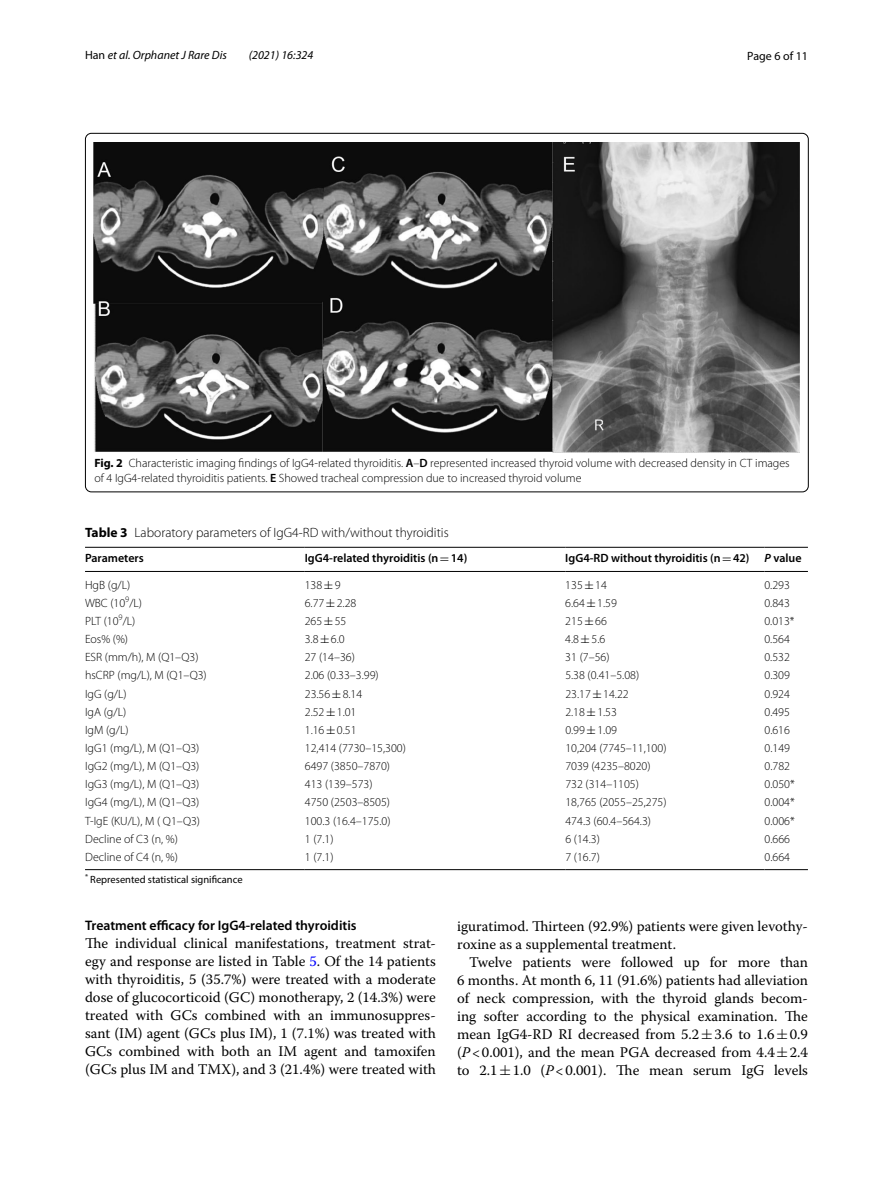
<style>
.page{position:relative;width:893px;height:1187px;background:#fff}
.page>*{position:absolute;margin:0;border:0;box-sizing:border-box;transform-origin:0 0}
.t1{font:14.7px/18px "Warnock Pro";color:#000;text-align:justify}
.t2{font:600 13.8px "Myriad Pro";color:#000}
.t3{font:300 13.5px "Myriad Pro";color:#000}
.t4{font:300 12px/15px "Myriad Pro";color:#000}
.t5{font:600 12px "Myriad Pro";color:#000}
.t6{font:italic 12px "Myriad Pro";color:#000}
.t7{font:12px "Myriad Pro";color:#000}
.t8{font:10.5px "Myriad Pro";color:#000}
.s1{font-style:normal}
.s2{font-weight:700}
.s3{font-weight:600}
.s4{font-family:"MTSY";font-weight:400}
.s5{font-style:italic}
.s6{color:#00f}
.s7{font-family:"MTSY"}
</style>
<div class="page">
<img style="left:94px;top:142px;width:706px;height:310px">
<hr style="left:85px;top:547px;width:220px;height:1px;background:#000">
<hr style="left:85px;top:571px;width:220px;height:1px;background:#000">
<hr style="left:305px;top:547px;width:260px;height:1px;background:#000">
<hr style="left:305px;top:571px;width:260px;height:1px;background:#000">
<hr style="left:565px;top:547px;width:199px;height:1px;background:#000">
<hr style="left:565px;top:571px;width:199px;height:1px;background:#000">
<hr style="left:764px;top:547px;width:44px;height:1px;background:#000">
<hr style="left:764px;top:571px;width:44px;height:1px;background:#000">
<hr style="left:85px;top:869px;width:220px;height:1px;background:#000">
<hr style="left:305px;top:869px;width:260px;height:1px;background:#000">
<hr style="left:565px;top:869px;width:199px;height:1px;background:#000">
<hr style="left:764px;top:869px;width:44px;height:1px;background:#000">
<p class="t6" style="left:85px;top:48px;width:143px"><span class="s1">Han</span> et al. Orphanet J Rare Dis</p>
<p class="t6" style="left:249px;top:48px;width:66px">(2021) 16:324</p>
<p class="t7" style="left:747px;top:48px;width:62px">Page 6 of 11</p>
<p class="t4" style="left:94px;top:456px;width:697px"><span class="s2">Fig. 2</span> Characteristic imaging findings of IgG4-related thyroiditis. <span class="s3">A</span>–<span class="s3">D</span> represented increased thyroid volume with decreased density in CT images of 4 IgG4-related thyroiditis patients. <span class="s3">E</span> Showed tracheal compression due to increased thyroid volume</p>
<p class="t3" style="left:85px;top:525px;width:365px"><span class="s2">Table 3</span> Laboratory parameters of IgG4-RD with/without thyroiditis</p>
<p class="t5" style="left:85px;top:550px;width:60px">Parameters</p>
<p class="t5" style="left:305px;top:550px;width:164px">IgG4-related thyroiditis (n<span class="s4">=</span>14)</p>
<p class="t5" style="left:565px;top:550px;width:238px">IgG4-RD without thyroiditis (n<span class="s4">=</span>42) <span class="s5">P</span> value</p>
<p class="t4" style="left:85px;top:577px;width:47px">HgB (g/L)</p>
<p class="t4" style="left:305px;top:577px;width:37px">138<span class="s4">±</span>9</p>
<p class="t4" style="left:565px;top:577px;width:43px">135<span class="s4">±</span>14</p>
<p class="t4" style="left:764px;top:577px;width:27px">0.293</p>
<p class="t4" style="left:85px;top:595px;width:59px">WBC (10<sup>9</sup>/L)</p>
<p class="t4" style="left:305px;top:595px;width:53px">6.77<span class="s4">±</span>2.28</p>
<p class="t4" style="left:565px;top:595px;width:53px">6.64<span class="s4">±</span>1.59</p>
<p class="t4" style="left:764px;top:595px;width:27px">0.843</p>
<p class="t4" style="left:85px;top:613px;width:52px">PLT (10<sup>9</sup>/L)</p>
<p class="t4" style="left:305px;top:613px;width:43px">265<span class="s4">±</span>55</p>
<p class="t4" style="left:565px;top:613px;width:43px">215<span class="s4">±</span>66</p>
<p class="t4" style="left:764px;top:613px;width:32px">0.013*</p>
<p class="t4" style="left:85px;top:631px;width:45px">Eos% (%)</p>
<p class="t4" style="left:305px;top:631px;width:41px">3.8<span class="s4">±</span>6.0</p>
<p class="t4" style="left:565px;top:631px;width:41px">4.8<span class="s4">±</span>5.6</p>
<p class="t4" style="left:764px;top:631px;width:27px">0.564</p>
<p class="t4" style="left:85px;top:650px;width:115px">ESR (mm/h), M (Q1–Q3)</p>
<p class="t4" style="left:305px;top:650px;width:52px">27 (14–36)</p>
<p class="t4" style="left:565px;top:650px;width:46px">31 (7–56)</p>
<p class="t4" style="left:764px;top:650px;width:27px">0.532</p>
<p class="t4" style="left:85px;top:668px;width:123px">hsCRP (mg/L), M (Q1–Q3)</p>
<p class="t4" style="left:305px;top:668px;width:75px">2.06 (0.33–3.99)</p>
<p class="t4" style="left:565px;top:668px;width:75px">5.38 (0.41–5.08)</p>
<p class="t4" style="left:764px;top:668px;width:27px">0.309</p>
<p class="t4" style="left:85px;top:686px;width:43px">IgG (g/L)</p>
<p class="t4" style="left:305px;top:686px;width:59px">23.56<span class="s4">±</span>8.14</p>
<p class="t4" style="left:565px;top:686px;width:65px">23.17<span class="s4">±</span>14.22</p>
<p class="t4" style="left:764px;top:686px;width:27px">0.924</p>
<p class="t4" style="left:85px;top:704px;width:43px">IgA (g/L)</p>
<p class="t4" style="left:305px;top:704px;width:53px">2.52<span class="s4">±</span>1.01</p>
<p class="t4" style="left:565px;top:704px;width:53px">2.18<span class="s4">±</span>1.53</p>
<p class="t4" style="left:764px;top:704px;width:27px">0.495</p>
<p class="t4" style="left:85px;top:722px;width:45px">IgM (g/L)</p>
<p class="t4" style="left:305px;top:722px;width:53px">1.16<span class="s4">±</span>0.51</p>
<p class="t4" style="left:565px;top:722px;width:53px">0.99<span class="s4">±</span>1.09</p>
<p class="t4" style="left:764px;top:722px;width:27px">0.616</p>
<p class="t4" style="left:85px;top:740px;width:116px">IgG1 (mg/L), M (Q1–Q3)</p>
<p class="t4" style="left:305px;top:740px;width:103px">12,414 (7730–15,300)</p>
<p class="t4" style="left:565px;top:740px;width:103px">10,204 (7745–11,100)</p>
<p class="t4" style="left:764px;top:740px;width:27px">0.149</p>
<p class="t4" style="left:85px;top:758px;width:116px">IgG2 (mg/L), M (Q1–Q3)</p>
<p class="t4" style="left:305px;top:758px;width:87px">6497 (3850–7870)</p>
<p class="t4" style="left:565px;top:758px;width:87px">7039 (4235–8020)</p>
<p class="t4" style="left:764px;top:758px;width:27px">0.782</p>
<p class="t4" style="left:85px;top:777px;width:116px">IgG3 (mg/L), M (Q1–Q3)</p>
<p class="t4" style="left:305px;top:777px;width:69px">413 (139–573)</p>
<p class="t4" style="left:565px;top:777px;width:75px">732 (314–1105)</p>
<p class="t4" style="left:764px;top:777px;width:32px">0.050*</p>
<p class="t4" style="left:85px;top:795px;width:116px">IgG4 (mg/L), M (Q1–Q3)</p>
<p class="t4" style="left:305px;top:795px;width:87px">4750 (2503–8505)</p>
<p class="t4" style="left:565px;top:795px;width:103px">18,765 (2055–25,275)</p>
<p class="t4" style="left:764px;top:795px;width:32px">0.004*</p>
<p class="t4" style="left:85px;top:813px;width:116px">T-IgE (KU/L), M ( Q1–Q3)</p>
<p class="t4" style="left:305px;top:813px;width:87px">100.3 (16.4–175.0)</p>
<p class="t4" style="left:565px;top:813px;width:87px">474.3 (60.4–564.3)</p>
<p class="t4" style="left:765px;top:813px;width:32px">0.006*</p>
<p class="t4" style="left:85px;top:831px;width:94px">Decline of C3 (n, %)</p>
<p class="t4" style="left:305px;top:831px;width:30px">1 (7.1)</p>
<p class="t4" style="left:565px;top:831px;width:36px">6 (14.3)</p>
<p class="t4" style="left:765px;top:831px;width:27px">0.666</p>
<p class="t4" style="left:85px;top:849px;width:94px">Decline of C4 (n, %)</p>
<p class="t4" style="left:305px;top:849px;width:30px">1 (7.1)</p>
<p class="t4" style="left:565px;top:849px;width:36px">7 (16.7)</p>
<p class="t4" style="left:765px;top:849px;width:27px">0.664</p>
<p class="t8" style="left:85px;top:873px;width:159px"><sup>*</sup> Represented statistical significance</p>
<p class="t2" style="left:85px;top:916px;width:273px">Treatment efficacy for IgG4‑related thyroiditis</p>
<p class="t1" style="left:85px;top:934px;width:352px">The individual clinical manifestations, treatment strat&shy;egy and response are listed in Table <span class="s6">5</span>. Of the 14 patients with thyroiditis, 5 (35.7%) were treated with a moderate dose of glucocorticoid (GC) monotherapy, 2 (14.3%) were treated with GCs combined with an immunosuppres&shy;sant (IM) agent (GCs plus IM), 1 (7.1%) was treated with GCs combined with both an IM agent and tamoxifen (GCs plus IM and TMX), and 3 (21.4%) were treated with</p>
<p class="t1" style="left:457px;top:916px;width:352px">iguratimod. Thirteen (92.9%) patients were given levothy&shy;roxine as a supplemental treatment.</p>
<p class="t1" style="left:457px;top:952px;width:352px;text-indent:12px">Twelve patients were followed up for more than 6 months. At month 6, 11 (91.6%) patients had alleviation of neck compression, with the thyroid glands becom&shy;ing softer according to the physical examination. The mean IgG4-RD RI decreased from 5.2<span class="s7">±</span>3.6 to 1.6<span class="s7">±</span>0.9 (<span class="s5">P</span>&lt;0.001), and the mean PGA decreased from 4.4<span class="s7">±</span>2.4 to 2.1<span class="s7">±</span>1.0 (<span class="s5">P</span>&lt;0.001). The mean serum IgG levels</p>
</div>
